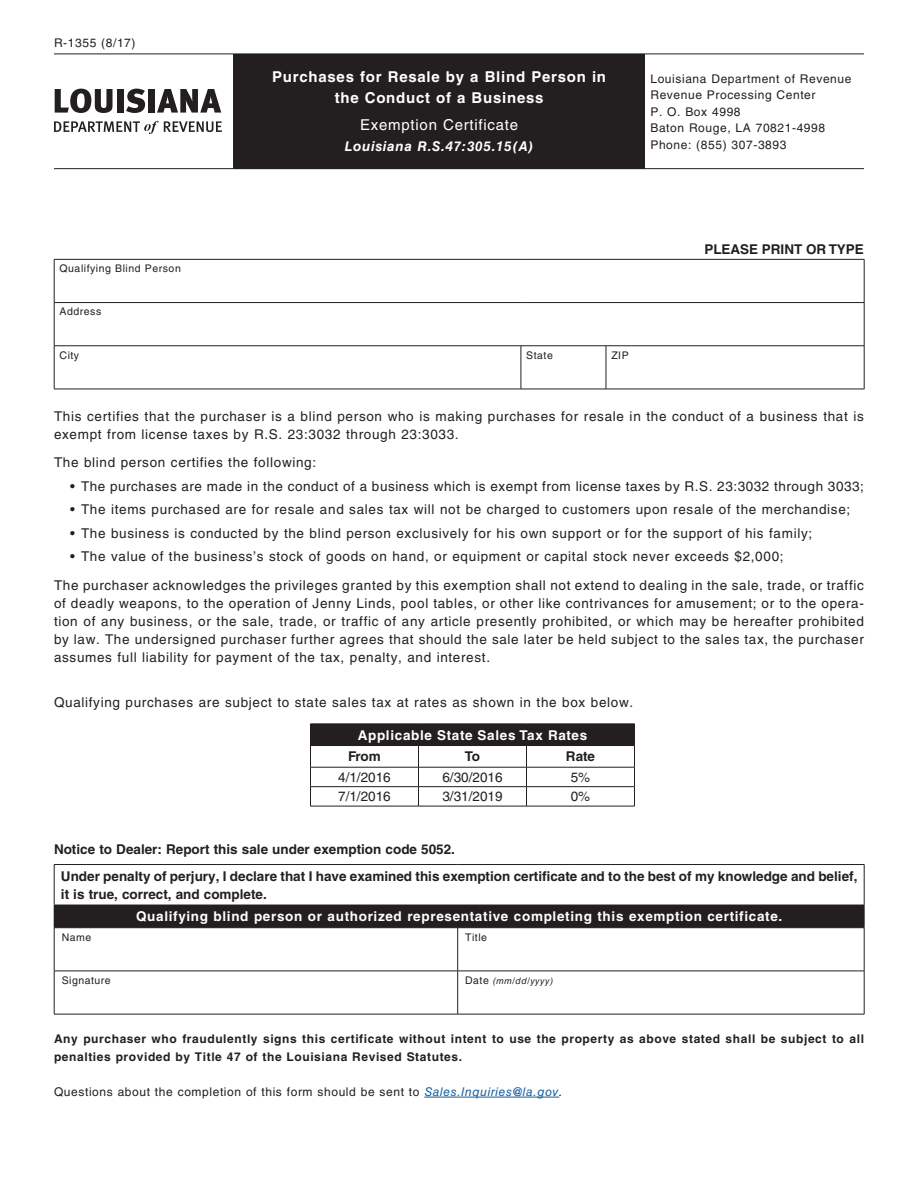
<style>
.page{position:relative;width:918px;height:1188px;background:#fff}
.page>*{position:absolute;margin:0;border:0;box-sizing:border-box;transform-origin:0 0}
.t1{font:700 15px/21px "Helvetica LT Std";letter-spacing:.05em;color:#fff;text-align:center}
.t2{font:15px "Helvetica LT Std";letter-spacing:.05em;color:#fff}
.t3{font:13.5px/18px "Helvetica LT Std";letter-spacing:.05em;color:#231f20}
.t4{font:700 13.5px/18px "Helvetica LT Std";color:#231f20}
.t5{font:700 13.5px "Helvetica LT Std";letter-spacing:.05em;color:#fff}
.t6{font:italic 700 13.5px "Helvetica LT Std";letter-spacing:.05em;color:#fff}
.t7{font:12px "Helvetica LT Std";letter-spacing:.05em;color:#231f20}
.t8{font:700 12px/18px "Helvetica LT Std";letter-spacing:.05em;color:#231f20}
.t9{font:10.5px "Helvetica LT Std";letter-spacing:.05em;color:#231f20}
.t10{font:italic 9px "Helvetica LT Std";letter-spacing:.05em;color:#231f20}
.s1{font-style:normal;font-size:10.5px}
.s2{font-style:italic;color:#175d9e}
.s3{font-style:italic}
</style>
<div class="page">
<hr style="left:424px;top:1097px;width:135px;height:1px;background:#175d9e">
<svg style="left:55px;top:260px;width:809px;height:129px"></svg>
<hr style="left:54px;top:259px;width:467px;height:1px;background:#231f20">
<hr style="left:54px;top:260px;width:1px;height:42px;background:#231f20">
<hr style="left:521px;top:259px;width:85px;height:1px;background:#231f20">
<hr style="left:606px;top:259px;width:258px;height:1px;background:#231f20">
<hr style="left:864px;top:260px;width:1px;height:42px;background:#231f20">
<hr style="left:54px;top:302px;width:467px;height:1px;background:#231f20">
<hr style="left:54px;top:303px;width:1px;height:43px;background:#231f20">
<hr style="left:521px;top:302px;width:85px;height:1px;background:#231f20">
<hr style="left:606px;top:302px;width:258px;height:1px;background:#231f20">
<hr style="left:864px;top:303px;width:1px;height:43px;background:#231f20">
<hr style="left:54px;top:346px;width:467px;height:1px;background:#231f20">
<hr style="left:54px;top:346px;width:1px;height:43px;background:#231f20">
<hr style="left:521px;top:346px;width:85px;height:1px;background:#231f20">
<hr style="left:521px;top:346px;width:1px;height:43px;background:#231f20">
<hr style="left:606px;top:346px;width:258px;height:1px;background:#231f20">
<hr style="left:606px;top:346px;width:1px;height:43px;background:#231f20">
<hr style="left:864px;top:346px;width:1px;height:43px;background:#231f20">
<hr style="left:54px;top:389px;width:467px;height:1px;background:#231f20">
<hr style="left:521px;top:389px;width:85px;height:1px;background:#231f20">
<hr style="left:606px;top:389px;width:258px;height:1px;background:#231f20">
<div style="left:310px;top:724px;width:324px;height:22px;background:#231f20"></div>
<hr style="left:310px;top:767px;width:108px;height:1px;background:#231f20">
<hr style="left:418px;top:767px;width:108px;height:1px;background:#231f20">
<hr style="left:526px;top:767px;width:109px;height:1px;background:#231f20">
<hr style="left:310px;top:786px;width:108px;height:1px;background:#231f20">
<svg style="left:310px;top:746px;width:1px;height:60px"></svg>
<hr style="left:418px;top:786px;width:108px;height:1px;background:#231f20">
<svg style="left:418px;top:746px;width:1px;height:60px"></svg>
<hr style="left:526px;top:786px;width:109px;height:1px;background:#231f20">
<svg style="left:526px;top:746px;width:1px;height:60px"></svg>
<svg style="left:634px;top:724px;width:1px;height:82px"></svg>
<hr style="left:310px;top:806px;width:108px;height:1px;background:#231f20">
<hr style="left:418px;top:806px;width:108px;height:1px;background:#231f20">
<hr style="left:526px;top:806px;width:109px;height:1px;background:#231f20">
<div style="left:54px;top:905px;width:810px;height:23px;background:#231f20"></div>
<svg style="left:55px;top:928px;width:809px;height:86px"></svg>
<hr style="left:54px;top:864px;width:404px;height:1px;background:#231f20">
<hr style="left:54px;top:865px;width:1px;height:40px;background:#231f20">
<hr style="left:458px;top:864px;width:406px;height:1px;background:#231f20">
<hr style="left:864px;top:865px;width:1px;height:40px;background:#231f20">
<svg style="left:864px;top:905px;width:1px;height:23px"></svg>
<hr style="left:54px;top:928px;width:1px;height:43px;background:#231f20">
<hr style="left:457px;top:928px;width:1px;height:43px;background:#231f20">
<hr style="left:864px;top:928px;width:1px;height:43px;background:#231f20">
<hr style="left:54px;top:971px;width:404px;height:1px;background:#231f20">
<hr style="left:54px;top:971px;width:1px;height:43px;background:#231f20">
<hr style="left:458px;top:971px;width:406px;height:1px;background:#231f20">
<hr style="left:457px;top:971px;width:1px;height:43px;background:#231f20">
<hr style="left:864px;top:971px;width:1px;height:43px;background:#231f20">
<hr style="left:54px;top:1014px;width:404px;height:1px;background:#231f20">
<hr style="left:458px;top:1014px;width:406px;height:1px;background:#231f20">
<div style="left:233px;top:54px;width:412px;height:115px;background:#231f20"></div>
<hr style="left:54px;top:54px;width:179px;height:1px;background:#231f20">
<hr style="left:54px;top:168px;width:179px;height:1px;background:#231f20">
<hr style="left:645px;top:54px;width:219px;height:1px;background:#231f20">
<hr style="left:645px;top:168px;width:219px;height:1px;background:#231f20">
<svg style="left:55px;top:89px;width:58px;height:24px"></svg>
<div style="left:117px;top:89px;width:6px;height:24px;background:#231f20"></div>
<svg style="left:126px;top:89px;width:19px;height:24px"></svg>
<div style="left:149px;top:89px;width:6px;height:24px;background:#231f20"></div>
<svg style="left:157px;top:89px;width:64px;height:24px"></svg>
<svg style="left:54px;top:121px;width:168px;height:13px"></svg>
<p class="t7" style="left:54px;top:36px;width:83px">R-1355 (8/17)</p>
<p class="t1" style="left:272px;top:66px;width:335px">Purchases for Resale by a Blind Person in the Conduct of a Business</p>
<p class="t2" style="left:360px;top:116px;width:159px">Exemption Certificate</p>
<p class="t6" style="left:345px;top:138px;width:190px">Louisiana R.S.47:305.15(A)</p>
<p class="t7" style="left:650px;top:71px;width:203px">Louisiana Department of Revenue</p>
<p class="t7" style="left:650px;top:88px;width:167px">Revenue Processing Center</p>
<p class="t7" style="left:650px;top:104px;width:92px">P. O. Box 4998</p>
<p class="t7" style="left:650px;top:121px;width:176px">Baton Rouge, LA 70821-4998</p>
<p class="t7" style="left:650px;top:137px;width:138px">Phone: (855) 307-3893</p>
<p class="t9" style="left:60px;top:263px;width:123px">Qualifying Blind Person</p>
<p class="t9" style="left:60px;top:306px;width:43px">Address</p>
<p class="t9" style="left:60px;top:349px;width:21px">City</p>
<p class="t9" style="left:526px;top:349px;width:28px">State</p>
<p class="t9" style="left:611px;top:349px;width:19px">ZIP</p>
<p class="t4" style="left:704px;top:240px;width:161px">PLEASE PRINT OR TYPE</p>
<p class="t3" style="left:54px;top:407px;width:811px">This certifies that the purchaser is a blind person who is making purchases for resale in the conduct of a business that is exempt from license taxes by R.S. 23:3032 through 23:3033.</p>
<p class="t3" style="left:54px;top:454px;width:264px">The blind person certifies the following:</p>
<p class="t3" style="left:70px;top:477px;width:795px">• The purchases are made in the conduct of a business which is exempt from license taxes by R.S. 23:3032 through 3033;</p>
<p class="t3" style="left:70px;top:500px;width:782px">• The items purchased are for resale and sales tax will not be charged to customers upon resale of the merchandise;</p>
<p class="t3" style="left:70px;top:524px;width:744px">• The business is conducted by the blind person exclusively for his own support or for the support of his family;</p>
<p class="t3" style="left:70px;top:547px;width:715px">• The value of the business’s stock of goods on hand, or equipment or capital stock never exceeds $2,000;</p>
<p class="t3" style="left:54px;top:576px;width:812px;text-align:justify">The purchaser acknowledges the privileges granted by this exemption shall not extend to dealing in the sale, trade, or traffic of deadly weapons, to the operation of Jenny Linds, pool tables, or other like contrivances for amusement; or to the opera&shy;tion of any business, or the sale, trade, or traffic of any article presently prohibited, or which may be hereafter prohibited by law. The undersigned purchaser further agrees that should the sale later be held subject to the sales tax, the purchaser assumes full liability for payment of the tax, penalty, and interest.</p>
<p class="t3" style="left:54px;top:693px;width:581px">Qualifying purchases are subject to state sales tax at rates as shown in the box below.</p>
<p class="t5" style="left:358px;top:727px;width:231px">Applicable State Sales Tax Rates</p>
<p class="t4" style="left:348px;top:747px;width:34px">From</p>
<p class="t4" style="left:465px;top:747px;width:17px">To</p>
<p class="t4" style="left:566px;top:747px;width:31px">Rate</p>
<p class="t3" style="left:338px;top:768px;width:54px">4/1/2016</p>
<p class="t3" style="left:442px;top:768px;width:62px">6/30/2016</p>
<p class="t3" style="left:571px;top:768px;width:21px">5%</p>
<p class="t3" style="left:338px;top:787px;width:54px">7/1/2016</p>
<p class="t3" style="left:442px;top:787px;width:62px">3/31/2019</p>
<p class="t3" style="left:571px;top:787px;width:21px">0%</p>
<p class="t4" style="left:54px;top:840px;width:403px">Notice to Dealer: Report this sale under exemption code 5052.</p>
<p class="t4" style="left:61px;top:867px;width:798px">Under penalty of perjury, I declare that I have examined this exemption certificate and to the best of my knowledge and belief, it is true, correct, and complete.</p>
<p class="t5" style="left:136px;top:908px;width:648px">Qualifying blind person or authorized representative completing this exemption certificate.</p>
<p class="t9" style="left:62px;top:931px;width:31px">Name</p>
<p class="t9" style="left:465px;top:931px;width:23px">Title</p>
<p class="t9" style="left:62px;top:974px;width:51px">Signature</p>
<p class="t10" style="left:465px;top:975px;width:89px"><span class="s1">Date</span> (mm/dd/yyyy)</p>
<p class="t8" style="left:54px;top:1030px;width:812px">Any purchaser who fraudulently signs this certificate without intent to use the property as above stated shall be subject to all penalties provided by Title 47 of the Louisiana Revised Statutes.</p>
<p class="t7" style="left:54px;top:1085px;width:510px">Questions about the completion of this form should be sent to <span class="s2">Sales.Inquiries@la.gov</span><span class="s3">.</span></p>
</div>
